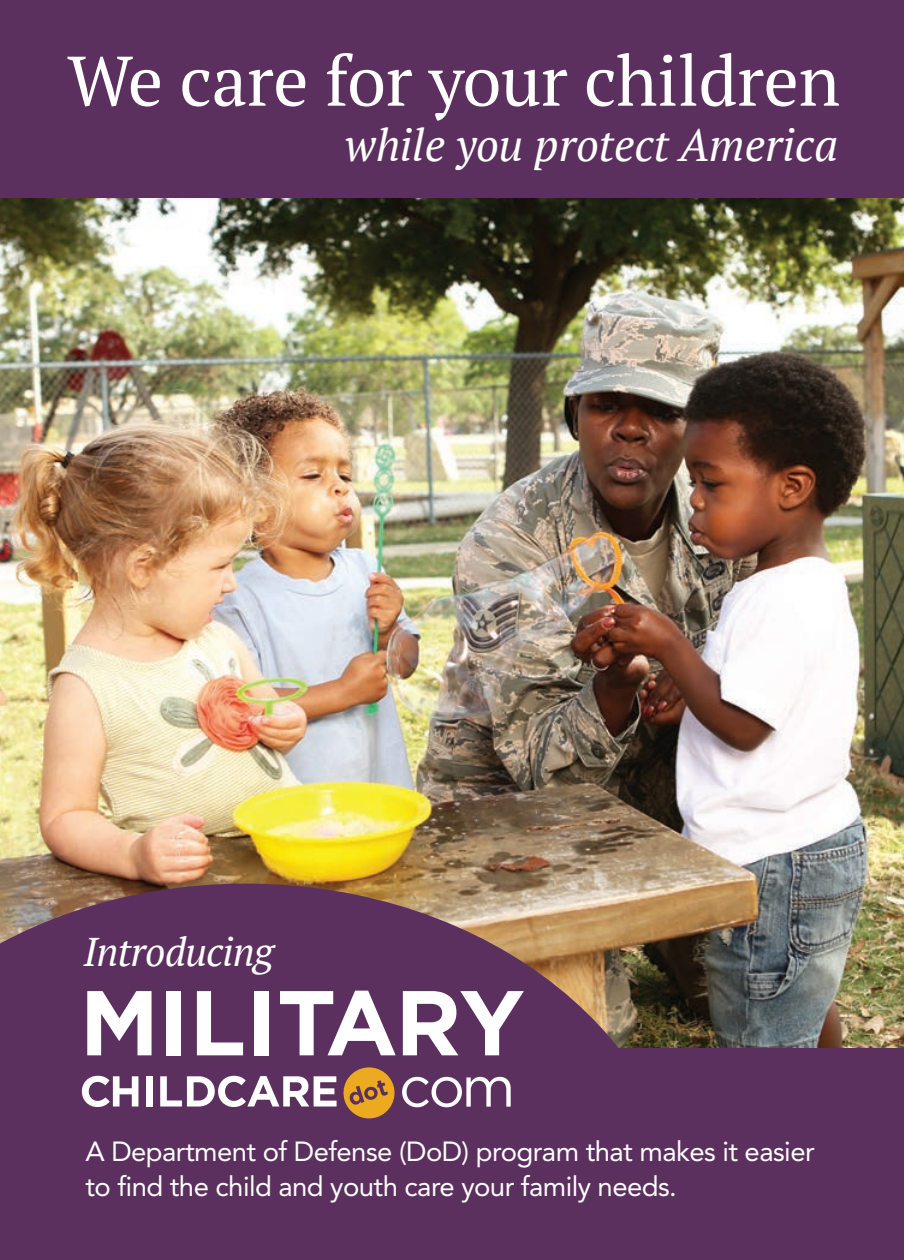
<style>
.page{position:relative;width:904px;height:1260px;background:#fff}
.page>*{position:absolute;margin:0;border:0;box-sizing:border-box;transform-origin:0 0}
.t1{font:70px "PT Serif";letter-spacing:-.005em;color:#fff}
.t2{font:italic 45px "PT Serif";color:#fff}
.t3{font:italic 40px "PT Serif";letter-spacing:-.02em;color:#fff}
.t4{font:27.5px/35px "Avenir LT Std";letter-spacing:-.02em;color:#fff}
</style>
<div class="page">
<img style="left:0;top:198px;width:903px;height:850px">
<div style="left:0;top:0;width:903px;height:198px;background:#5c305e"></div>
<svg style="left:0;top:884px;width:687px;height:164px;background:#744e5e"></svg>
<div style="left:0;top:1048px;width:903px;height:212px;background:#5c305e"></div>
<svg style="left:87px;top:991px;width:64px;height:64px"></svg>
<div style="left:167px;top:991px;width:14px;height:64px;background:#fff"></div>
<svg style="left:197px;top:991px;width:46px;height:64px"></svg>
<div style="left:254px;top:991px;width:14px;height:64px;background:#fff"></div>
<svg style="left:280px;top:991px;width:115px;height:64px"></svg>
<svg style="left:403px;top:991px;width:121px;height:64px"></svg>
<svg style="left:82px;top:1076px;width:56px;height:31px"></svg>
<div style="left:146px;top:1076px;width:7px;height:30px;background:#fff"></div>
<svg style="left:160px;top:1076px;width:176px;height:31px"></svg>
<svg style="left:343px;top:1067px;width:167px;height:51px"></svg>
<h1 class="t1" style="left:67px;top:35px;width:774px">We care for your children</h1>
<h1 class="t2" style="left:345px;top:116px;width:494px">while you protect America</h1>
<h2 class="t3" style="left:84px;top:926px;width:191px">Introducing</h2>
<p class="t4" style="left:85px;top:1134px;width:730px">A Department of Defense (DoD) program that makes it easier to find the child and youth care your family needs.</p>
</div>
